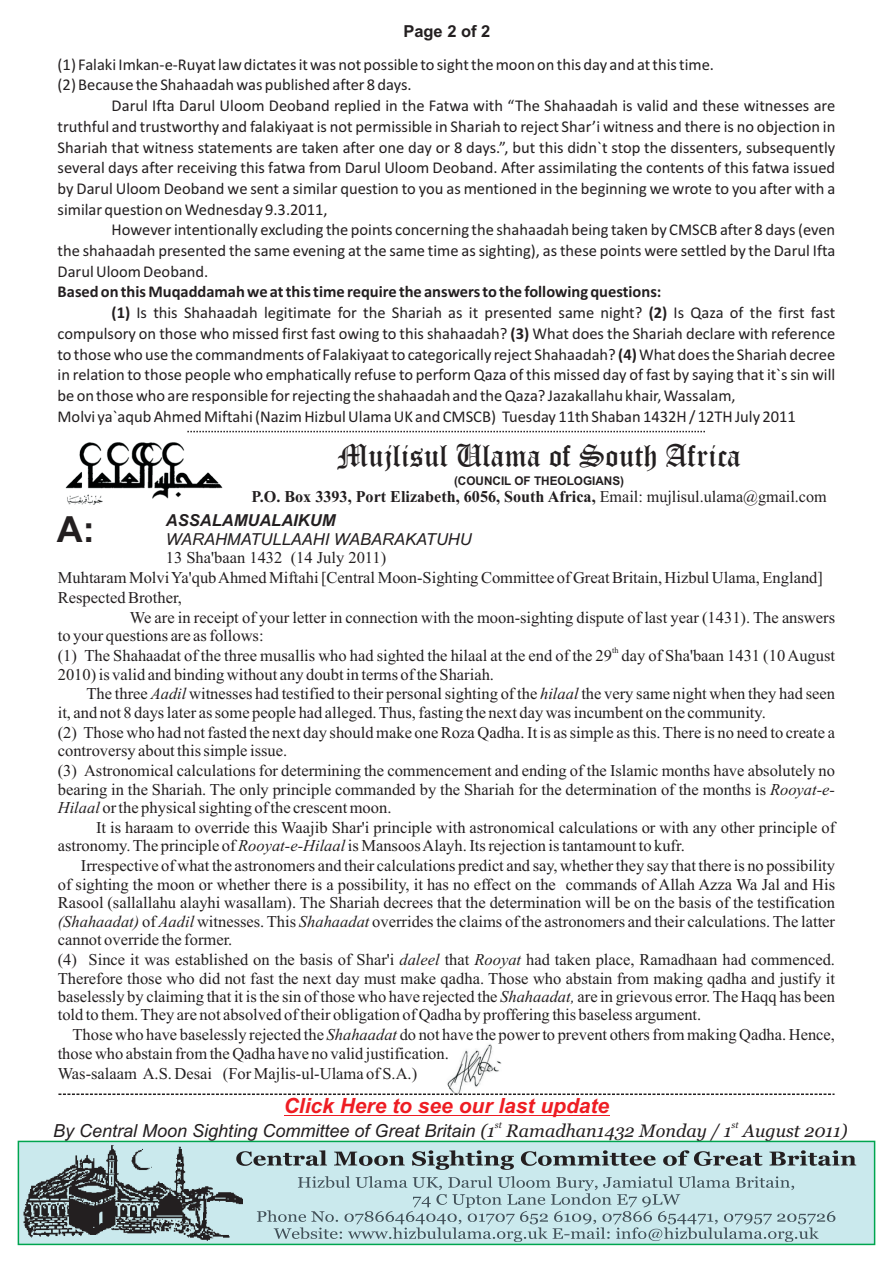
<style>
.page{position:relative;width:893px;height:1263px;background:#fff}
.page>*{position:absolute;margin:0;border:0;box-sizing:border-box;transform-origin:0 0}
.t1{font:700 36px "Arial";color:#231f20}
.t2{font:31.5px "Old English Text";color:#231f20}
.t3{font:italic 700 21px "Arial";color:#ee1d23}
.t4{font:italic 18px "Arial";color:#231f20}
.t5{font:italic 18px "Georgia";color:#231f20}
.t6{font:16.5px/18.5px "Times New Roman";color:#231f20}
.t7{font:16.5px/20.7px "Calibri";color:#231f20;text-align:justify}
.t8{font:700 16.5px "Calibri";color:#231f20}
.t9{font:700 16.5px "Times New Roman";color:#231f20}
.t10{font:italic 16.5px "Arial";color:#231f20}
.t11{font:italic 700 16.5px "Arial";color:#231f20}
.t12{font:700 16.5px "Arial";color:#231f20}
.t13{font:700 12px "Arial";color:#231f20}
.t14{font:italic 9px "Georgia";color:#231f20}
.t15{font:8.25px "Times New Roman";color:#231f20}
.s1{font-weight:700}
.s2{font-weight:400}
.s3{font-style:italic}
.s4{font-family:"Georgia"}
</style>
<div class="page">
<svg style="left:17px;top:1140px;width:859px;height:106px;background:#afe0d6"></svg>
<img style="left:23px;top:1144px;width:220px;height:98px">
<svg style="left:236px;top:1150px;width:620px;height:20px;background:#9cb1b4"></svg>
<svg style="left:257px;top:1176px;width:578px;height:66px;background:#b6d3d8"></svg>
<img style="left:65px;top:442px;width:158px;height:63px">
<img style="left:447px;top:1044px;width:55px;height:49px">
<svg style="left:187px;top:431px;width:518px;height:1px"></svg>
<svg style="left:58px;top:1093px;width:776px;height:2px"></svg>
<hr style="left:284px;top:1115px;width:325px;height:1px;background:#ee1d23">
<p class="t12" style="left:403px;top:25px;width:89px">Page 2 of 2</p>
<p class="t7" style="left:58px;top:55px;width:658px">(1) Falaki Imkan-e-Ruyat law dictates it was not possible to sight the moon on this day and at this time. (2) Because the Shahaadah was published after 8 days.</p>
<p class="t7" style="left:58px;top:97px;width:779px;text-indent:54px">Darul Ifta Darul Uloom Deoband replied in the Fatwa with “The Shahaadah is valid and these witnesses are truthful and trustworthy and falakiyaat is not permissible in Shariah to reject Shar’i witness and there is no objection in Shariah that witness statements are taken after one day or 8 days.”, but this didn`t stop the dissenters, subsequently several days after receiving this fatwa from Darul Uloom Deoband. After assimilating the contents of this fatwa issued by Darul Uloom Deoband we sent a similar question to you as mentioned in the beginning we wrote to you after with a similar question on Wednesday 9.3.2011,</p>
<p class="t7" style="left:58px;top:221px;width:779px;text-indent:54px">However intentionally excluding the points concerning the shahaadah being taken by CMSCB after 8 days (even the shahaadah presented the same evening at the same time as sighting), as these points were settled by the Darul Ifta Darul Uloom Deoband.</p>
<p class="t8" style="left:58px;top:285px;width:605px">Based on this Muqaddamah we at this time require the answers to the following questions:</p>
<p class="t7" style="left:112px;top:304px;width:725px"><span class="s1">(1)</span> Is this Shahaadah legitimate for the Shariah as it presented same night? <span class="s1">(2)</span> Is Qaza of the first fast</p>
<p class="t7" style="left:58px;top:324px;width:779px">compulsory on those who missed first fast owing to this shahaadah? <span class="s1">(3)</span> What does the Shariah declare with reference</p>
<p class="t7" style="left:58px;top:345px;width:779px">to those who use the commandments of Falakiyaat to categorically reject Shahaadah? <span class="s1">(4)</span>What does the Shariah decree</p>
<p class="t7" style="left:58px;top:366px;width:779px">in relation to those people who emphatically refuse to perform Qaza of this missed day of fast by saying that it`s sin will</p>
<p class="t7" style="left:58px;top:386px;width:680px">be on those who are responsible for rejecting the shahaadah and the Qaza? Jazakallahu khair, Wassalam,</p>
<p class="t7" style="left:58px;top:407px;width:740px">Molvi ya`aqub Ahmed Miftahi (Nazim Hizbul Ulama UK and CMSCB) Tuesday 11th Shaban 1432H / 12TH July 2011</p>
<h2 class="t2" style="left:337px;top:445px;width:405px">Mujlisul Ulama of South Africa</h2>
<p class="t13" style="left:454px;top:476px;width:172px">(COUNCIL OF THEOLOGIANS)</p>
<p class="t9" style="left:251px;top:491px;width:577px">P.O. Box 3393, Port Elizabeth, 6056, South Africa, <span class="s2">Email: mujlisul.ulama@gmail.com</span></p>
<p class="t11" style="left:166px;top:514px;width:171px">ASSALAMUALAIKUM</p>
<p class="t10" style="left:166px;top:533px;width:307px">WARAHMATULLAAHI WABARAKATUHU</p>
<p class="t6" style="left:166px;top:550px;width:222px">13 Sha'baan 1432 (14 July 2011)</p>
<p class="t6" style="left:58px;top:570px;width:767px">Muhtaram Molvi Ya'qub Ahmed Miftahi [Central Moon-Sighting Committee of Great Britain, Hizbul Ulama, England]</p>
<p class="t6" style="left:58px;top:590px;width:126px">Respected Brother,</p>
<p class="t6" style="left:130px;top:609px;width:707px">We are in receipt of your letter in connection with the moon-sighting dispute of last year (1431). The answers</p>
<p class="t6" style="left:58px;top:628px;width:207px">to your questions are as follows:</p>
<p class="t15" style="left:612px;top:647px;width:8px">th</p>
<p class="t6" style="left:58px;top:648px;width:779px">(1) The Shahaadat of the three musallis who had sighted the hilaal at the end of the 29 day of Sha'baan 1431 (10 August<br>2010) is valid and binding without any doubt in terms of the Shariah.</p>
<p class="t6" style="left:58px;top:686px;width:779px;text-indent:29px">The three <span class="s3">Aadil</span> witnesses had testified to their personal sighting of the <span class="s3">hilaal</span> the very same night when they had seen it, and not 8 days later as some people had alleged. Thus, fasting the next day was incumbent on the community.</p>
<p class="t6" style="left:58px;top:725px;width:779px">(2) Those who had not fasted the next day should make one Roza Qadha. It is as simple as this. There is no need to create a controversy about this simple issue.</p>
<p class="t6" style="left:58px;top:763px;width:779px;text-align:justify">(3) Astronomical calculations for determining the commencement and ending of the Islamic months have absolutely no bearing in the Shariah. The only principle commanded by the Shariah for the determination of the months is <span class="s3">Rooyat-e-Hilaal</span> or the physical sighting of the crescent moon.</p>
<p class="t6" style="left:58px;top:820px;width:779px;text-indent:38px">It is haraam to override this Waajib Shar'i principle with astronomical calculations or with any other principle of astronomy. The principle of <span class="s3">Rooyat-e-Hilaal</span> is Mansoos Alayh. Its rejection is tantamount to kufr.</p>
<p class="t6" style="left:58px;top:858px;width:779px;text-align:justify;text-indent:23px">Irrespective of what the astronomers and their calculations predict and say, whether they say that there is no possibility of sighting the moon or whether there is a possibility, it has no effect on the commands of Allah Azza Wa Jal and His Rasool (sallallahu alayhi wasallam). The Shariah decrees that the determination will be on the basis of the testification <span class="s3">(Shahaadat)</span> of <span class="s3">Aadil</span> witnesses. This <span class="s3">Shahaadat</span> overrides the claims of the astronomers and their calculations. The latter cannot override the former.</p>
<p class="t6" style="left:58px;top:952px;width:779px;text-align:justify">(4) Since it was established on the basis of Shar'i <span class="s3">daleel</span> that <span class="s3">Rooyat</span> had taken place, Ramadhaan had commenced.<br>Therefore those who did not fast the next day must make qadha. Those who abstain from making qadha and justify it baselessly by claiming that it is the sin of those who have rejected the <span class="s3">Shahaadat,</span> are in grievous error. The Haqq has been told to them. They are not absolved of their obligation of Qadha by proffering this baseless argument.</p>
<p class="t6" style="left:58px;top:1027px;width:779px;text-indent:15px">Those who have baselessly rejected the <span class="s3">Shahaadat</span> do not have the power to prevent others from making Qadha. Hence, those who abstain from the Qadha have no valid justification.</p>
<p class="t6" style="left:58px;top:1065px;width:361px">Was-salaam A.S. Desai (For Majlis-ul-Ulama of S.A.)</p>
<h1 class="t1" style="left:57px;top:516px;width:39px">A:</h1>
<p class="t3" style="left:284px;top:1097px;width:327px">Click Here to see our last update</p>
<p class="t14" style="left:495px;top:1121px;width:9px">st</p>
<p class="t14" style="left:732px;top:1121px;width:9px">st</p>
<p class="t4" style="left:53px;top:1123px;width:796px">By Central Moon Sighting Committee of Great Britain <span class="s4">( Ramadhan1432 Monday / 1 August 2011)</span></p>
<p class="t5" style="left:487px;top:1123px;width:9px">1</p>
</div>
